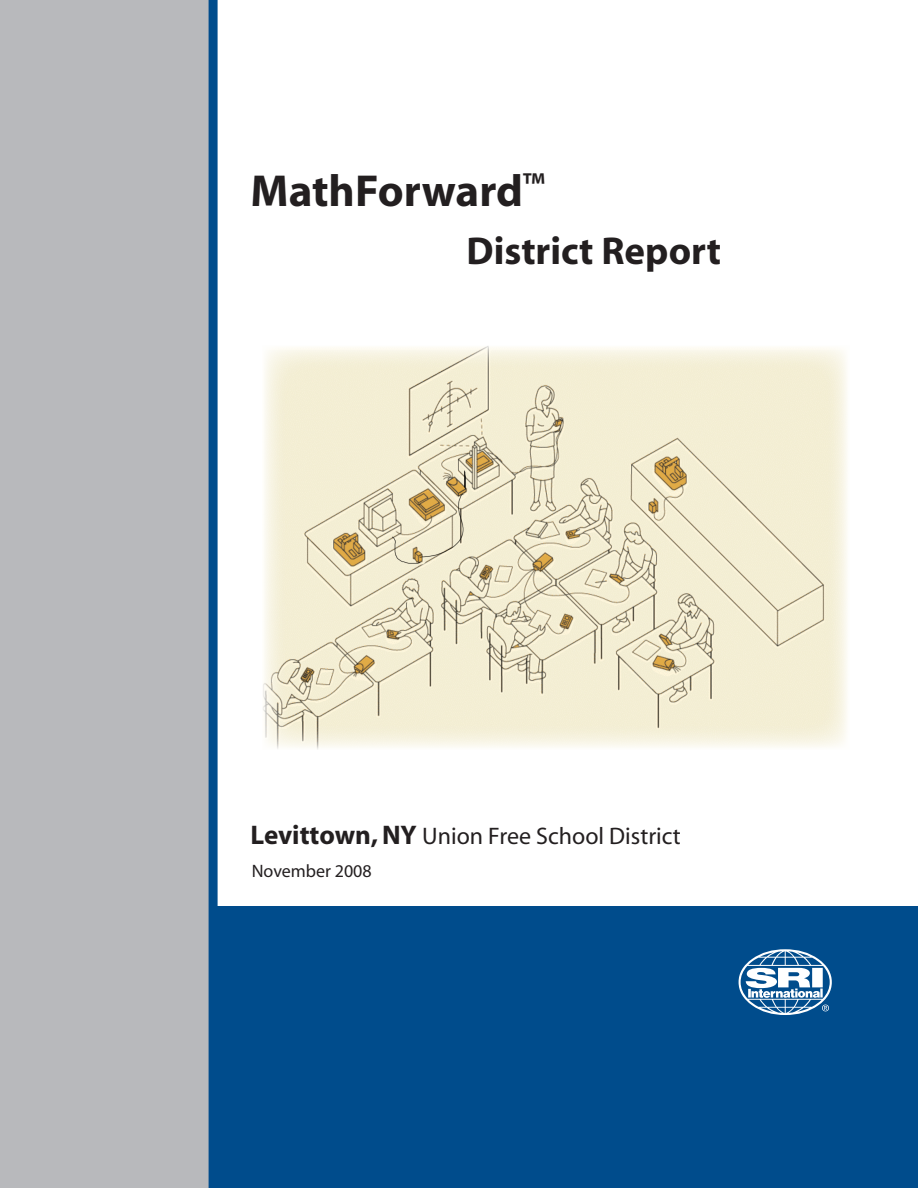
<style>
.page{position:relative;width:918px;height:1188px;background:#fff}
.page>*{position:absolute;margin:0;border:0;box-sizing:border-box;transform-origin:0 0}
.t1{font:700 45px "Myriad";color:#231f20}
.t2{font:700 39px "Myriad";color:#231f20}
.t3{font:24px "Myriad";color:#231f20}
.t4{font:18px "Myriad";color:#231f20}
.s1{font-weight:700;font-size:27px}
</style>
<div class="page">
<div style="left:174px;top:906px;width:744px;height:282px;background:#004c8c"></div>
<svg style="left:739px;top:949px;width:93px;height:66px"></svg>
<div style="left:0;top:0;width:218px;height:1188px;background:#b8b9bc"></div>
<img style="left:263px;top:346px;width:584px;height:403px">
<h1 class="t1" style="left:251px;top:168px;width:297px">MathForward<sup>™</sup></h1>
<h2 class="t2" style="left:467px;top:230px;width:256px">District Report</h2>
<p class="t3" style="left:251px;top:824px;width:432px"><span class="s1">Levittown, NY</span> Union Free School District</p>
<p class="t4" style="left:252px;top:862px;width:122px">November 2008</p>
</div>
